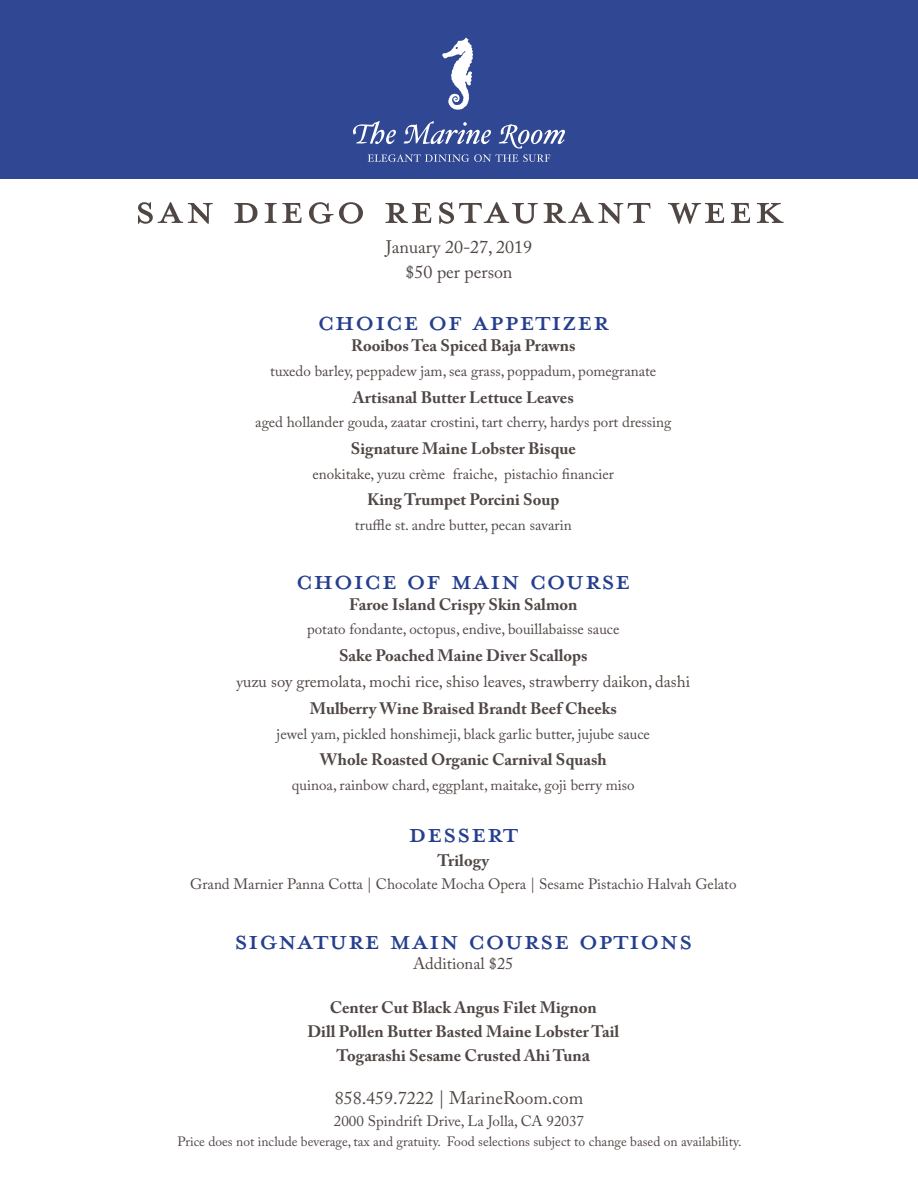
<style>
.page{position:relative;width:918px;height:1188px;background:#fff}
.page>*{position:absolute;margin:0;border:0;box-sizing:border-box;transform-origin:0 0}
.t1{font:60px "Mrs Eaves All Petite Caps";letter-spacing:.025em;color:#504745}
.Headers{font:39px "Mrs Eaves All Petite Caps";color:#253f8e}
.t2{font:18px "Adobe Caslon Pro";color:#504745}
.Description{font:700 16.5px "Adobe Caslon Pro";color:#504745}
.Food_Item{font:700 16.5px "Adobe Caslon Pro";color:#504745}
.Description-2{font:16.5px "Adobe Caslon Pro";color:#504745}
.Description-3{font:15px "Adobe Caslon Pro";color:#504745}
.t3{font:13.5px "Adobe Caslon Pro";color:#504745}
.s1{font-size:15px}
.s2{font-size:18px}
</style>
<div class="page">
<div style="left:0;top:0;width:918px;height:179px;background:#304893"></div>
<svg style="left:353px;top:121px;width:212px;height:41px"></svg>
<svg style="left:442px;top:38px;width:31px;height:72px"></svg>
<p class="t1" style="left:134px;top:182px;width:651px">San Diego RestauranT Week</p>
<p class="t2" style="left:386px;top:236px;width:148px">January 20-27, 2019</p>
<p class="t2" style="left:405px;top:262px;width:109px">$50 per person</p>
<p class="Headers" style="left:317px;top:304px;width:293px">Choice of Appetizer</p>
<p class="Description" style="left:351px;top:336px;width:226px">Rooibos Tea Spiced Baja Prawns</p>
<p class="Description-3" style="left:270px;top:362px;width:388px">tuxedo barley, peppadew jam, sea grass, poppadum, pomegranate</p>
<p class="Description" style="left:353px;top:387px;width:222px">Artisanal Butter Lettuce Leaves</p>
<p class="Description-3" style="left:255px;top:414px;width:418px">aged hollander gouda, zaatar crostini, tart cherry, hardys port dressing</p>
<p class="Description" style="left:351px;top:439px;width:227px">Signature Maine Lobster Bisque</p>
<p class="Description-3" style="left:313px;top:465px;width:303px">enokitake, yuzu crème fraiche, pistachio financier</p>
<p class="Description" style="left:367px;top:490px;width:194px">King Trumpet Porcini Soup</p>
<p class="Description-3" style="left:355px;top:516px;width:218px">truffle st. andre butter, pecan savarin</p>
<p class="Headers" style="left:296px;top:562px;width:337px">Choice of Main Course</p>
<p class="Description" style="left:349px;top:594px;width:230px">Faroe Island Crispy Skin Salmon</p>
<p class="Description-3" style="left:307px;top:620px;width:314px">potato fondante, octopus, endive, bouillabaisse sauce</p>
<p class="Description" style="left:339px;top:646px;width:250px">Sake Poached Maine Diver Scallops</p>
<p class="Description-2" style="left:237px;top:672px;width:455px"><span class="s1">y</span>uzu soy gremolata, mochi rice, shiso leaves, strawberry daikon, dashi</p>
<p class="Description" style="left:310px;top:699px;width:309px">Mulberry Wine Braised Brandt Beef Cheeks</p>
<p class="Description-3" style="left:277px;top:725px;width:375px">jewel yam, pickled honshimeji, black garlic butter, jujube sauce</p>
<p class="Description" style="left:320px;top:750px;width:288px">Whole Roasted Organic Carnival Squash</p>
<p class="Description-3" style="left:292px;top:776px;width:344px">quinoa, rainbow chard, eggplant, maitake, goji berry miso</p>
<p class="Headers" style="left:408px;top:815px;width:112px">Dessert</p>
<p class="Food_Item" style="left:437px;top:850px;width:53px">Trilogy</p>
<p class="Description-3" style="left:190px;top:875px;width:548px">Grand Marnier Panna Cotta | Chocolate Mocha Opera | Sesame Pistachio Halvah Gelato</p>
<p class="Headers" style="left:234px;top:923px;width:460px">Signature Main Course Options</p>
<p class="Description-2" style="left:413px;top:954px;width:102px">Additional $25</p>
<p class="Food_Item" style="left:330px;top:998px;width:269px">Center Cut Black Angus Filet Mignon</p>
<p class="Food_Item" style="left:307px;top:1022px;width:313px">Dill Pollen Butter Basted Maine Lobster Tail</p>
<p class="Description" style="left:337px;top:1046px;width:255px">Togarashi Sesame Crusted Ahi Tun<span class="s2">a</span></p>
<p class="t2" style="left:335px;top:1087px;width:250px">858.459.7222 | MarineRoom.com</p>
<p class="Description-3" style="left:334px;top:1113px;width:252px">2000 Spindrift Drive, La Jolla, CA 92037</p>
<p class="t3" style="left:177px;top:1133px;width:565px">Price does not include beverage, tax and gratuity. Food selections subject to change based on availability.</p>
</div>
